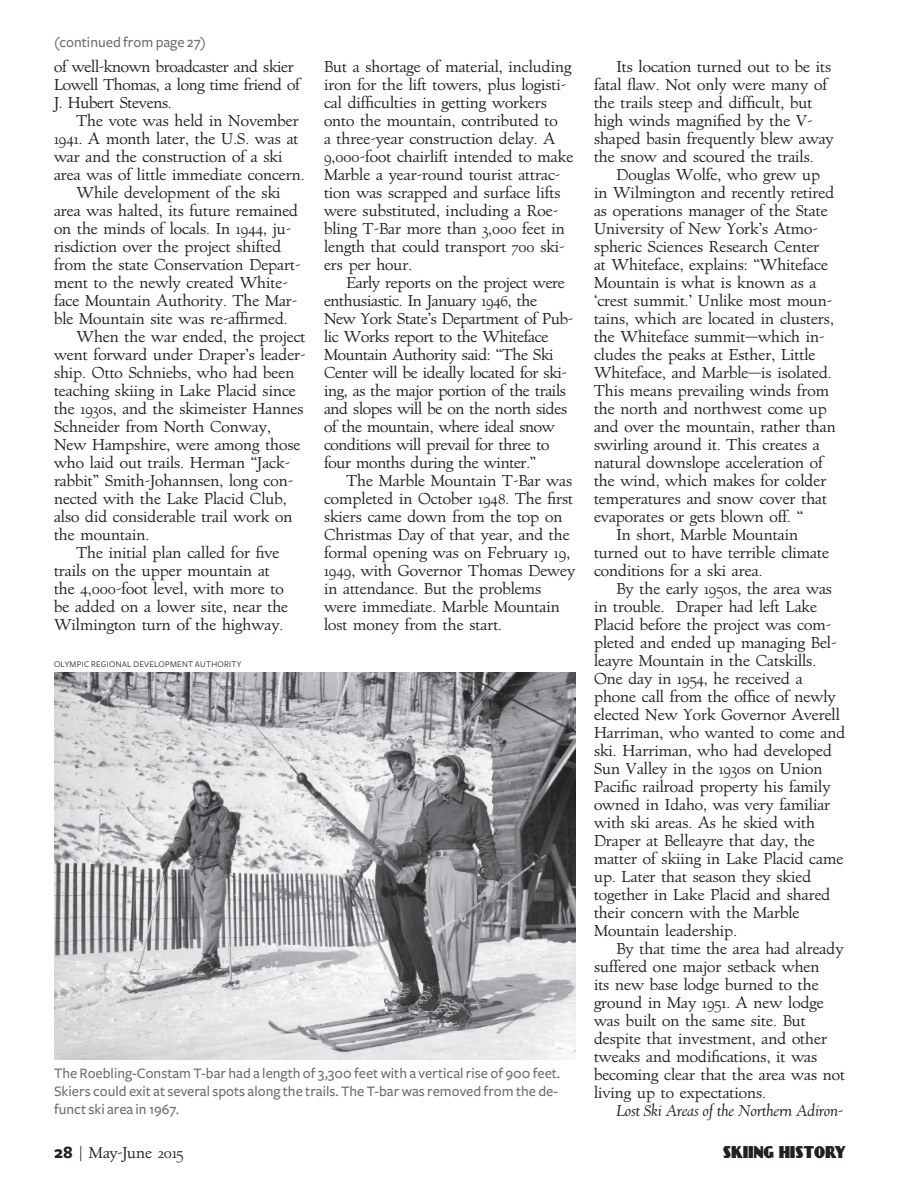
<style>
.page{position:relative;width:918px;height:1188px;background:#fff}
.page>*{position:absolute;margin:0;border:0;box-sizing:border-box;transform-origin:0 0}
.t1{font:15px/18px "Village";color:#231f20}
.t2{font:15px/18px "Village";letter-spacing:-.02em;color:#231f20}
.t3{font:500 15px/18px "Freight Sans";color:#6c6d70}
.t4{font:italic 15px "Village";color:#231f20}
.t5{font:15px "Day Poster Black NF";letter-spacing:.02em;color:#231f20;scale:.84 1}
.t6{font:9px "Freight Sans";letter-spacing:.03em;color:#231f20}
.s1{font-family:"Freight Sans";font-weight:700;font-size:18px}
</style>
<div class="page">
<img style="left:54px;top:672px;width:522px;height:388px">
<p class="t3" style="left:54px;top:33px;width:153px">(continued from page 27)</p>
<p class="t2" style="left:54px;top:58px;width:247px">of well-known broadcaster and skier<br>Lowell Thomas, a long time friend of<br>J. Hubert Stevens.</p>
<p class="t1" style="left:76px;top:112px;width:224px">The vote was held in November</p>
<p class="t1" style="left:54px;top:130px;width:246px">1941. A month later, the U.S. was at</p>
<p class="t1" style="left:54px;top:148px;width:230px">war and the construction of a ski</p>
<p class="t1" style="left:54px;top:166px;width:252px">area was of little immediate concern.</p>
<p class="t1" style="left:76px;top:184px;width:206px">While development of the ski</p>
<p class="t1" style="left:54px;top:202px;width:246px">area was halted, its future remained</p>
<p class="t1" style="left:54px;top:220px;width:239px">on the minds of locals. In 1944, ju-</p>
<p class="t1" style="left:54px;top:238px;width:229px">risdiction over the project shifted</p>
<p class="t1" style="left:54px;top:256px;width:248px">from the state Conservation Depart-</p>
<p class="t1" style="left:54px;top:274px;width:235px">ment to the newly created White-</p>
<p class="t1" style="left:54px;top:292px;width:245px">face Mountain Authority. The Mar-</p>
<p class="t1" style="left:54px;top:310px;width:235px">ble Mountain site was re-affirmed.</p>
<p class="t1" style="left:76px;top:328px;width:231px">When the war ended, the project</p>
<p class="t1" style="left:54px;top:346px;width:253px">went forward under Draper’s leader-</p>
<p class="t1" style="left:54px;top:364px;width:242px">ship. Otto Schniebs, who had been</p>
<p class="t1" style="left:54px;top:382px;width:243px">teaching skiing in Lake Placid since</p>
<p class="t1" style="left:54px;top:400px;width:251px">the 1930s, and the skimeister Hannes</p>
<p class="t1" style="left:54px;top:418px;width:218px">Schneider from North Conway,</p>
<p class="t1" style="left:54px;top:436px;width:248px">New Hampshire, were among those</p>
<p class="t1" style="left:54px;top:454px;width:238px">who laid out trails. Herman “Jack-</p>
<p class="t1" style="left:54px;top:472px;width:241px">rabbit” Smith-Johannsen, long con-</p>
<p class="t1" style="left:54px;top:490px;width:234px">nected with the Lake Placid Club,</p>
<p class="t1" style="left:54px;top:508px;width:240px">also did considerable trail work on</p>
<p class="t1" style="left:54px;top:526px;width:97px">the mountain.</p>
<p class="t1" style="left:76px;top:544px;width:205px">The initial plan called for five</p>
<p class="t1" style="left:54px;top:562px;width:217px">trails on the upper mountain at</p>
<p class="t1" style="left:54px;top:580px;width:231px">the 4,000-foot level, with more to</p>
<p class="t1" style="left:54px;top:598px;width:236px">be added on a lower site, near the</p>
<p class="t1" style="left:54px;top:616px;width:231px">Wilmington turn of the highway.</p>
<p class="t6" style="left:54px;top:659px;width:189px">OLYMPIC REGIONAL DEVELOPMENT AUTHORITY</p>
<p class="t1" style="left:324px;top:58px;width:251px">But a shortage of material, including iron for the lift towers, plus logisti&shy;cal difficulties in getting workers onto the mountain, contributed to<br>a three-year construction delay. A 9,000-foot chairlift intended to make Marble a year-round tourist attrac&shy;tion was scrapped and surface lifts were substituted, including a Roe&shy;bling T-Bar more than 3,000 feet in length that could transport 700 ski&shy;ers per hour.</p>
<p class="t2" style="left:324px;top:274px;width:251px;text-indent:22px">Early reports on the project were enthusiastic. In January 1946, the<br>New York State’s Department of Pub&shy;lic Works report to the Whiteface Mountain Authority said: “The Ski Center will be ideally located for ski&shy;ing, as the major portion of the trails and slopes will be on the north sides of the mountain, where ideal snow conditions will prevail for three to four months during the winter.”</p>
<p class="t1" style="left:324px;top:472px;width:253px;text-indent:22px">The Marble Mountain T-Bar was completed in October 1948. The first skiers came down from the top on<br>Christmas Day of that year, and the formal opening was on February 19,<br>1949, with Governor Thomas Dewey in attendance. But the problems were immediate. Marble Mountain lost money from the start.</p>
<p class="t3" style="left:54px;top:1064px;width:508px">The Roebling-Constam T-bar had a length of 3,300 feet with a vertical rise of 900 feet.<br>Skiers could exit at several spots along the trails. The T-bar was removed from the de&shy;funct ski area in 1967.</p>
<p class="t1" style="left:594px;top:58px;width:241px;text-indent:22px">Its location turned out to be its fatal flaw. Not only were many of the trails steep and difficult, but high winds magnified by the V&shy;shaped basin frequently blew away the snow and scoured the trails.</p>
<p class="t1" style="left:616px;top:166px;width:205px">Douglas Wolfe, who grew up</p>
<p class="t1" style="left:594px;top:184px;width:242px">in Wilmington and recently retired</p>
<p class="t1" style="left:594px;top:202px;width:235px">as operations manager of the State</p>
<p class="t1" style="left:594px;top:220px;width:225px">University of New York’s Atmo-</p>
<p class="t1" style="left:594px;top:238px;width:227px">spheric Sciences Research Center</p>
<p class="t1" style="left:594px;top:256px;width:235px">at Whiteface, explains: “Whiteface</p>
<p class="t1" style="left:594px;top:274px;width:224px">Mountain is what is known as a</p>
<p class="t1" style="left:594px;top:292px;width:240px">‘crest summit.’ Unlike most moun-</p>
<p class="t1" style="left:594px;top:310px;width:241px">tains, which are located in clusters,</p>
<p class="t1" style="left:594px;top:328px;width:232px">the Whiteface summit—which in-</p>
<p class="t1" style="left:594px;top:346px;width:223px">cludes the peaks at Esther, Little</p>
<p class="t1" style="left:594px;top:364px;width:239px">Whiteface, and Marble—is isolated.</p>
<p class="t1" style="left:594px;top:382px;width:237px">This means prevailing winds from</p>
<p class="t1" style="left:594px;top:400px;width:234px">the north and northwest come up</p>
<p class="t1" style="left:594px;top:418px;width:243px">and over the mountain, rather than</p>
<p class="t1" style="left:594px;top:436px;width:227px">swirling around it. This creates a</p>
<p class="t1" style="left:594px;top:454px;width:230px">natural downslope acceleration of</p>
<p class="t1" style="left:594px;top:472px;width:234px">the wind, which makes for colder</p>
<p class="t1" style="left:594px;top:490px;width:235px">temperatures and snow cover that</p>
<p class="t1" style="left:594px;top:508px;width:211px">evaporates or gets blown off. “</p>
<p class="t1" style="left:616px;top:526px;width:183px">In short, Marble Mountain</p>
<p class="t1" style="left:594px;top:544px;width:236px">turned out to have terrible climate</p>
<p class="t1" style="left:594px;top:562px;width:170px">conditions for a ski area.</p>
<p class="t1" style="left:616px;top:580px;width:217px">By the early 1950s, the area was</p>
<p class="t1" style="left:594px;top:598px;width:225px">in trouble. Draper had left Lake</p>
<p class="t1" style="left:594px;top:616px;width:239px">Placid before the project was com-</p>
<p class="t1" style="left:594px;top:634px;width:244px">pleted and ended up managing Bel-</p>
<p class="t1" style="left:594px;top:652px;width:224px">leayre Mountain in the Catskills.</p>
<p class="t1" style="left:594px;top:670px;width:210px">One day in 1954, he received a</p>
<p class="t1" style="left:594px;top:688px;width:243px">phone call from the office of newly</p>
<p class="t1" style="left:594px;top:706px;width:247px">elected New York Governor Averell</p>
<p class="t1" style="left:594px;top:724px;width:253px">Harriman, who wanted to come and</p>
<p class="t1" style="left:594px;top:742px;width:239px">ski. Harriman, who had developed</p>
<p class="t1" style="left:594px;top:760px;width:230px">Sun Valley in the 1930s on Union</p>
<p class="t1" style="left:594px;top:778px;width:238px">Pacific railroad property his family</p>
<p class="t1" style="left:594px;top:796px;width:238px">owned in Idaho, was very familiar</p>
<p class="t1" style="left:594px;top:814px;width:222px">with ski areas. As he skied with</p>
<p class="t1" style="left:594px;top:832px;width:222px">Draper at Belleayre that day, the</p>
<p class="t1" style="left:594px;top:850px;width:251px">matter of skiing in Lake Placid came</p>
<p class="t1" style="left:594px;top:868px;width:219px">up. Later that season they skied</p>
<p class="t1" style="left:594px;top:886px;width:238px">together in Lake Placid and shared</p>
<p class="t1" style="left:594px;top:904px;width:207px">their concern with the Marble</p>
<p class="t1" style="left:594px;top:922px;width:145px">Mountain leadership.</p>
<p class="t1" style="left:616px;top:940px;width:229px">By that time the area had already</p>
<p class="t1" style="left:594px;top:958px;width:227px">suffered one major setback when</p>
<p class="t1" style="left:594px;top:976px;width:226px">its new base lodge burned to the</p>
<p class="t1" style="left:594px;top:994px;width:231px">ground in May 1951. A new lodge</p>
<p class="t1" style="left:594px;top:1012px;width:213px">was built on the same site. But</p>
<p class="t1" style="left:594px;top:1030px;width:235px">despite that investment, and other</p>
<p class="t1" style="left:594px;top:1048px;width:225px">tweaks and modifications, it was</p>
<p class="t1" style="left:594px;top:1066px;width:253px">becoming clear that the area was not</p>
<p class="t1" style="left:594px;top:1084px;width:174px">living up to expectations.</p>
<p class="t4" style="left:616px;top:1101px;width:228px">Lost Ski Areas of the Northern Adiron-</p>
<p class="t1" style="left:54px;top:1144px;width:131px"><span class="s1">28</span> | May-June 2015</p>
<p class="t5" style="left:723px;top:1143px;width:148px">SKIING HISTORY</p>
</div>
